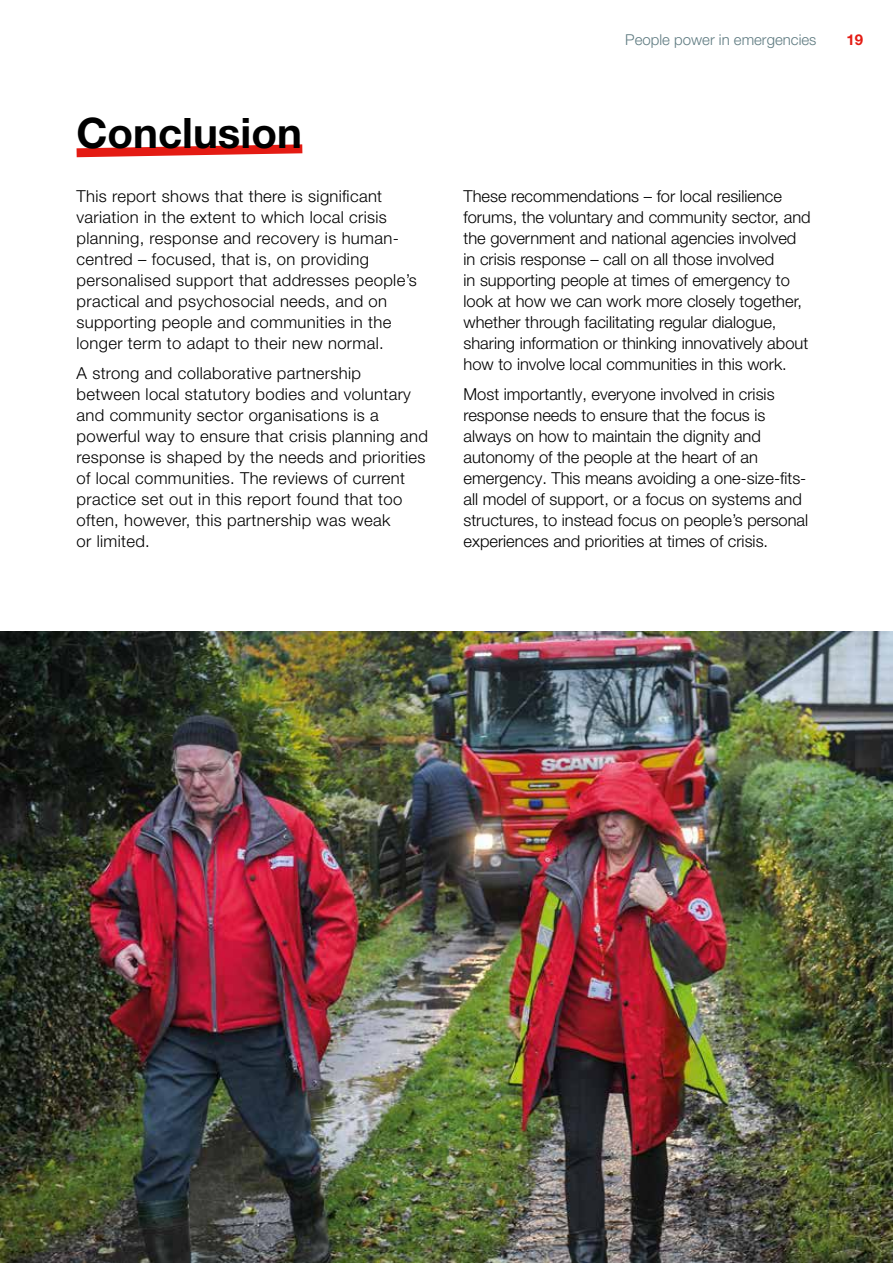
<style>
.page{position:relative;width:893px;height:1263px;background:#fff}
.page>*{position:absolute;margin:0;border:0;box-sizing:border-box;transform-origin:0 0}
.t1{font:700 42px "Helvetica Neue LT Pro";color:#000}
.t2{font:300 16.5px/21px "Helvetica Neue LT Pro";color:#000}
.t3{font:300 16.5px/21px "Helvetica Neue LT Pro";letter-spacing:.02em;color:#000}
.t4{font:300 15px "Helvetica Neue LT Pro";color:#5f7b81}
.t5{font:700 15px "Helvetica Neue LT Pro";color:#e41b13}
</style>
<div class="page">
<svg style="left:77px;top:144px;width:225px;height:13px"></svg>
<img style="left:0;top:631px;width:893px;height:632px">
<h1 class="t1" style="left:76px;top:107px;width:227px">Conclusion</h1>
<p class="t3" style="left:77px;top:185px;width:342px">This report shows that there is significant variation in the extent to which local crisis planning, response and recovery is human&shy;centred – focused, that is, on providing personalised support that addresses people’s practical and psychosocial needs, and on supporting people and communities in the longer term to adapt to their new normal.</p>
<p class="t3" style="left:77px;top:362px;width:353px">A strong and collaborative partnership between local statutory bodies and voluntary and community sector organisations is a powerful way to ensure that crisis planning and response is shaped by the needs and priorities of local communities. The reviews of current practice set out in this report found that too often, however, this partnership was weak<br>or limited.</p>
<p class="t4" style="left:625px;top:30px;width:193px">People power in emergencies</p>
<p class="t5" style="left:846px;top:30px;width:18px">19</p>
<p class="t2" style="left:463px;top:185px;width:349px">These recommendations – for local resilience forums, the voluntary and community sector, and the government and national agencies involved in crisis response – call on all those involved<br>in supporting people at times of emergency to look at how we can work more closely together, whether through facilitating regular dialogue, sharing information or thinking innovatively about how to involve local communities in this work.</p>
<p class="t2" style="left:463px;top:383px;width:346px">Most importantly, everyone involved in crisis response needs to ensure that the focus is always on how to maintain the dignity and autonomy of the people at the heart of an emergency. This means avoiding a one-size-fits&shy;all model of support, or a focus on systems and structures, to instead focus on people’s personal experiences and priorities at times of crisis.</p>
</div>
